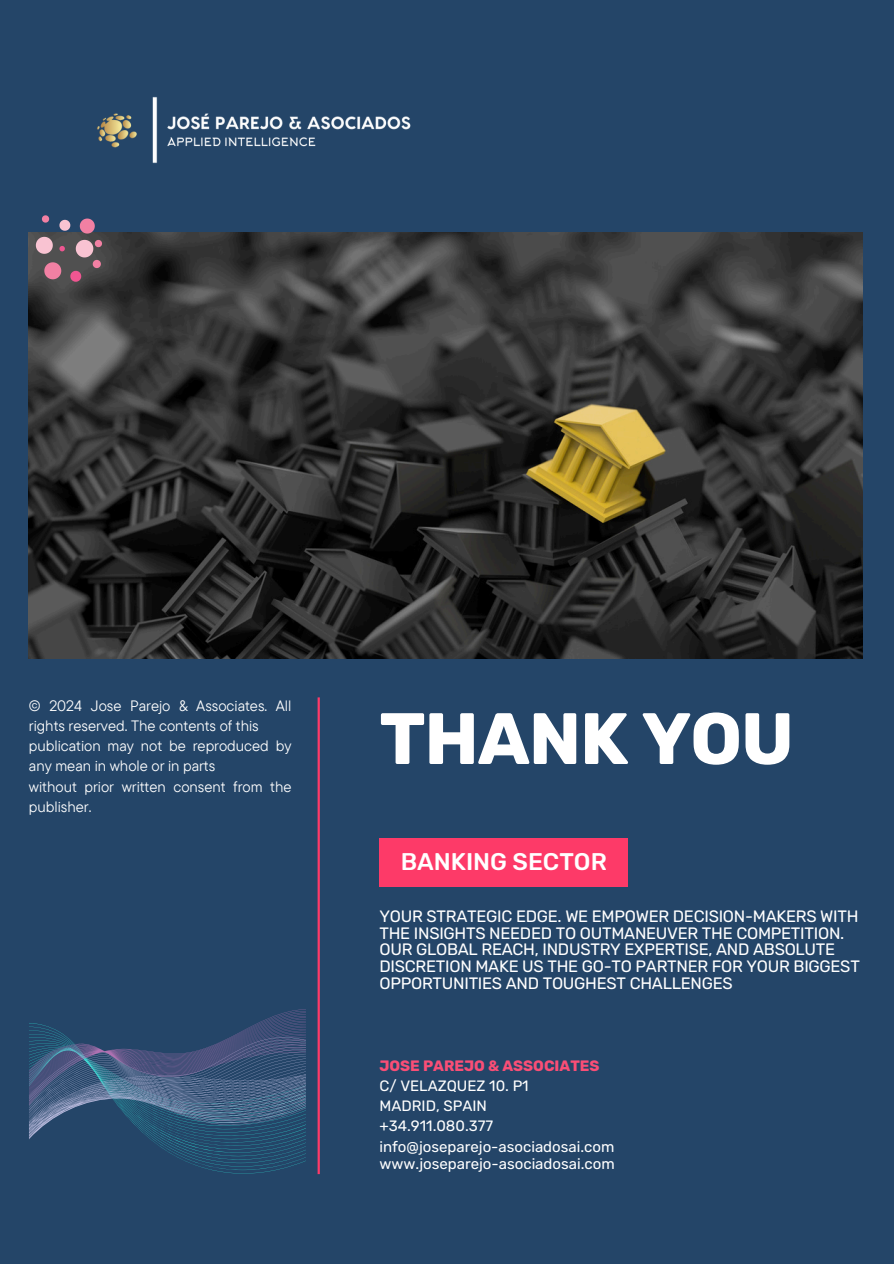
<style>
.page{position:relative;width:894px;height:1264px;background:#fff}
.page>*{position:absolute;margin:0;border:0;box-sizing:border-box;transform-origin:0 0}
.t1{font:700 72.6px "Rubik";letter-spacing:-.015em;color:#fff}
.t2{font:500 24px "Rubik";color:#fff}
.t3{font:16.5px/16.8px "Rubik";letter-spacing:-.015em;color:#fff}
.t4{font:15px/20.2px "TT Commons Pro";color:#fff}
.t5{font:15px "Rubik";color:#fff}
.t6{font:700 15px "Rubik";color:#fa4e76}
</style>
<div class="page">
<div style="left:0;top:0;width:893px;height:1263px;background:#244568"></div>
<div style="left:379px;top:838px;width:249px;height:49px;background:#fd3a68"></div>
<hr style="left:317px;top:697px;width:3px;height:477px;background:#fd3a68">
<img style="left:97px;top:96px;width:314px;height:68px">
<img style="left:29px;top:232px;width:832px;height:427px">
<svg style="left:29px;top:1009px;width:277px;height:164px"></svg>
<svg style="left:36px;top:215px;width:66px;height:67px"></svg>
<p class="t4" style="left:29px;top:694px;width:264px">© 2024 Jose Parejo &amp; Associates. All rights reserved. The contents of this</p>
<p class="t4" style="left:29px;top:735px;width:264px">publication may not be reproduced by any mean in whole or in parts</p>
<p class="t4" style="left:29px;top:775px;width:264px">without prior written consent from the publisher.</p>
<p class="t1" style="left:379px;top:696px;width:416px">THANK YOU</p>
<p class="t2" style="left:400px;top:847px;width:207px">BANKING SECTOR</p>
<p class="t3" style="left:379px;top:907px;width:482px">YOUR STRATEGIC EDGE. WE EMPOWER DECISION-MAKERS WITH THE INSIGHTS NEEDED TO OUTMANEUVER THE COMPETITION.<br>OUR GLOBAL REACH, INDUSTRY EXPERTISE, AND ABSOLUTE DISCRETION MAKE US THE GO-TO PARTNER FOR YOUR BIGGEST OPPORTUNITIES AND TOUGHEST CHALLENGES</p>
<p class="t6" style="left:379px;top:1056px;width:221px">JOSE PAREJO &amp; ASSOCIATES</p>
<p class="t5" style="left:379px;top:1076px;width:151px">C/ VELAZQUEZ 10. P1</p>
<h1 class="t5" style="left:379px;top:1097px;width:109px">MADRID, SPAIN</h1>
<h2 class="t5" style="left:379px;top:1117px;width:115px">+34.911.080.377</h2>
<h3 class="t5" style="left:379px;top:1137px;width:236px">info@joseparejo-asociadosai.com</h3>
<p class="t5" style="left:379px;top:1154px;width:237px">www.joseparejo-asociadosai.com</p>
</div>
